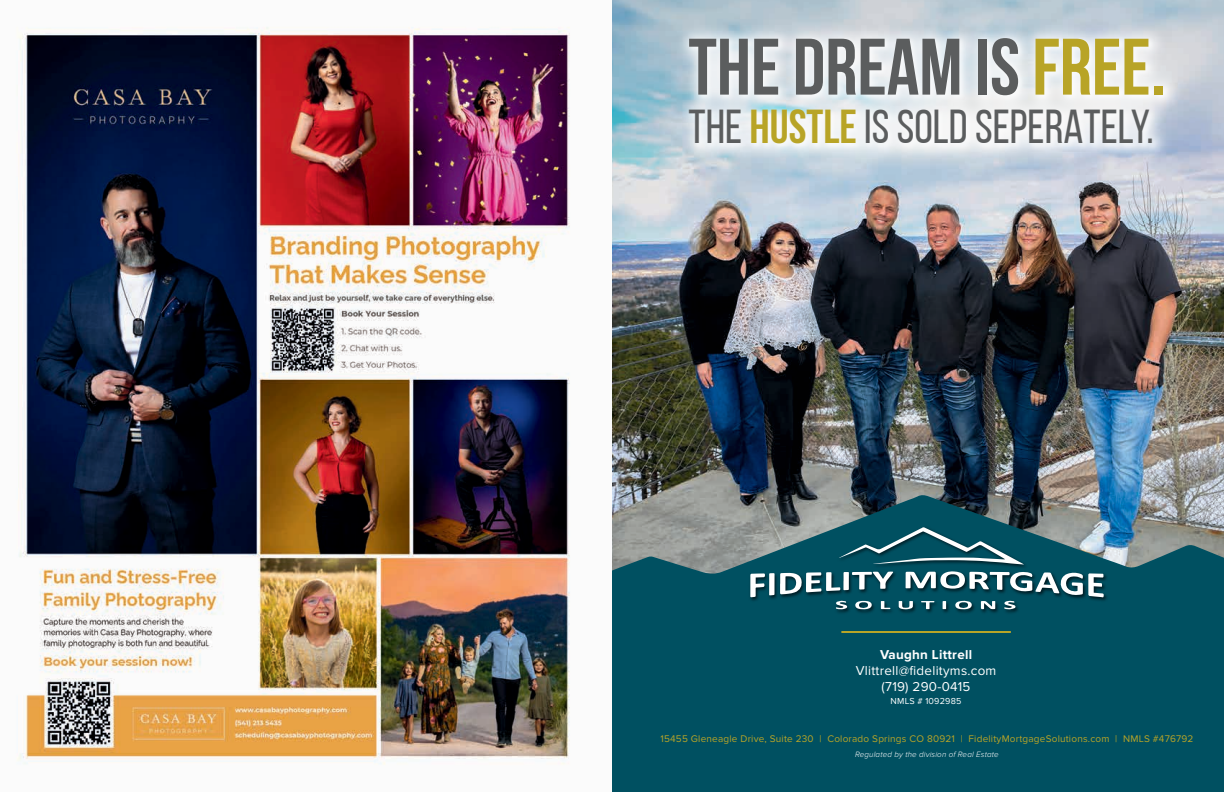
<style>
.page{position:relative;width:1224px;height:792px;background:#fff}
.page>*{position:absolute;margin:0;border:0;box-sizing:border-box;transform-origin:0 0}
.t1{font:700 79.9px "Bebas Neue";color:#5b5d5e}
.t2{font:47.5px "Bebas Neue";color:#5b5d5e}
.t3{font:13.4px/16px "Proxima Nova";letter-spacing:.02em;color:#fff;text-align:center}
.t4{font:700 13.4px "Proxima Nova";letter-spacing:.02em;color:#fff}
.t5{font:10px "Proxima Nova";letter-spacing:.02em;color:#b8a427}
.t6{font:9px "Proxima Nova";letter-spacing:.02em;color:#fff}
.t7{font:italic 300 8px "Proxima Nova";letter-spacing:.02em;color:#fff}
.s1{color:#b8a427}
.s2{font-weight:700;color:#b8a427}
</style>
<div class="page">
<img style="left:612px;top:0;width:612px;height:495px">
<div style="left:612px;top:628px;width:612px;height:164px;background:#005061"></div>
<svg style="left:612px;top:495px;width:612px;height:133px;background:#426e78"></svg>
<img style="left:670px;top:12px;width:516px;height:155px">
<img style="left:684px;top:22px;width:491px;height:139px">
<img style="left:747px;top:524px;width:363px;height:91px">
<svg style="left:839px;top:527px;width:185px;height:38px;background:#236472"></svg>
<svg style="left:750px;top:572px;width:143px;height:37px"></svg>
<svg style="left:899px;top:571px;width:205px;height:38px"></svg>
<hr style="left:841px;top:631px;width:170px;height:2px;background:#b8a427">
<img style="left:17px;top:27px;width:553px;height:738px">
<h1 class="t1" style="left:688px;top:23px;width:479px">THE DREAM IS <span class="s1">FREE.</span></h1>
<h2 class="t2" style="left:688px;top:101px;width:467px">THE <span class="s2">HUSTLE</span> IS SOLD SEPERATELY.</h2>
<h3 class="t4" style="left:880px;top:648px;width:94px">Vaughn Littrell</h3>
<h3 class="t3" style="left:856px;top:663px;width:142px">Vlittrell@fidelityms.com (719) 290-0415</h3>
<p class="t6" style="left:891px;top:696px;width:72px">NMLS # 1092985</p>
<p class="t5" style="left:660px;top:733px;width:535px">15455 Gleneagle Drive, Suite 230 | Colorado Springs CO 80921 | FidelityMortgageSolutions.com | NMLS #476792</p>
<p class="t7" style="left:855px;top:750px;width:145px">Regulated by the division of Real Estate</p>
</div>
